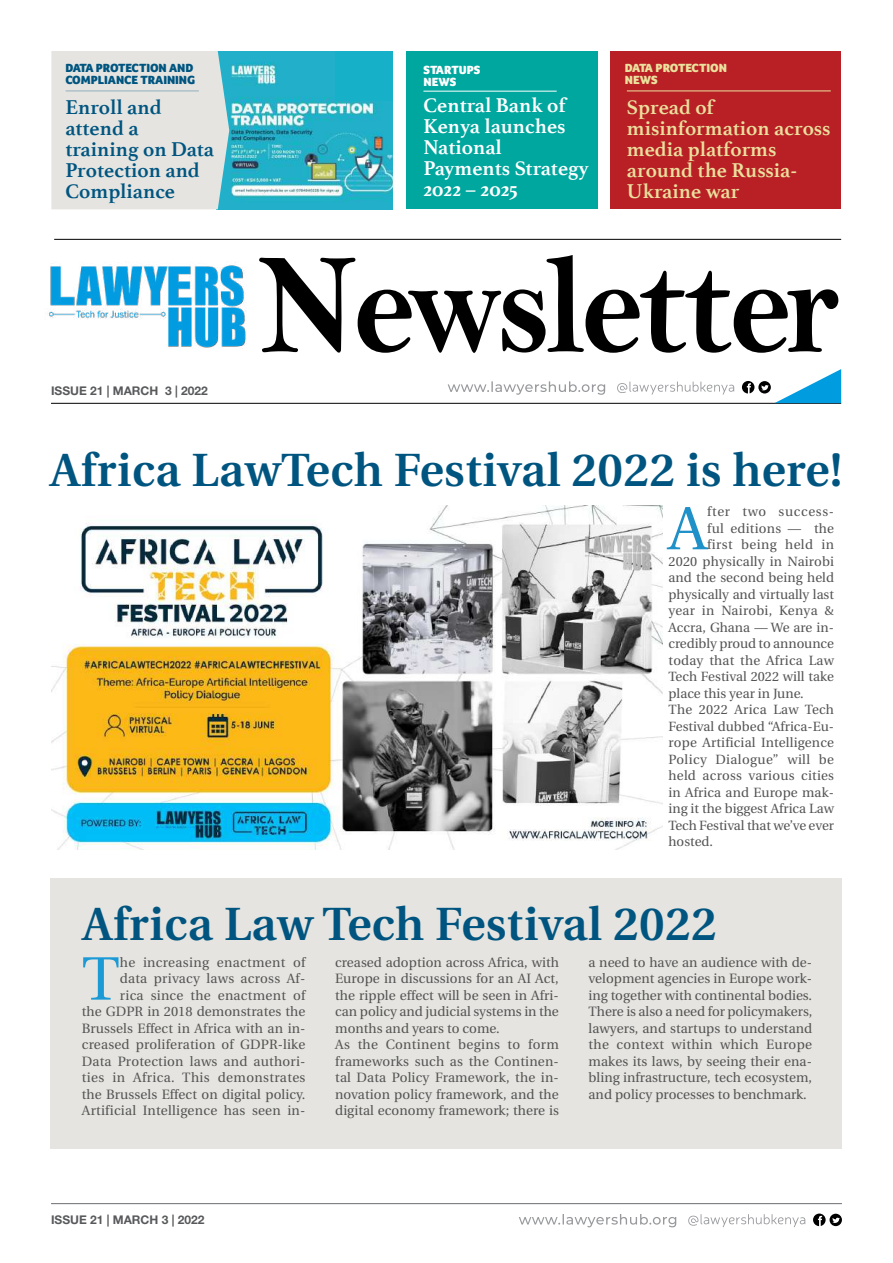
<style>
.page{position:relative;width:893px;height:1263px;background:#fff}
.page>*{position:absolute;margin:0;border:0;box-sizing:border-box;transform-origin:0 0}
.t1{font:61.2px "Utopia";color:#1c9ad6}
.t2{font:61.05px "Utopia";color:#1f90c8}
.t3{font:600 46.5px "Utopia";letter-spacing:.01em;color:#005580}
.t4{font:700 21px/21px "Athelas";color:#eadf9d}
.t5{font:700 21px/21px "Athelas";color:#fff}
.t6{font:700 21px/21px "Athelas";color:#005580}
.t7{font:13.5px/16.5px "Utopia";letter-spacing:.005em;color:#545454;text-align:right}
.t8{font:13.35px "Utopia";letter-spacing:.005em;color:#545454}
.t9{font:13.35px "Utopia";letter-spacing:.03em;color:#545454}
.t10{font:13.35px "Utopia";letter-spacing:.05em;color:#545454}
.t11{font:900 12.15px/12.1px "Foco";letter-spacing:-.005em;color:#005580}
.t12{font:900 12.15px/12.1px "Foco";color:#eae19d}
.t13{font:900 12.15px/12.1px "Foco";color:#fff}
.t14{font:700 12px "Helvetica Neue LT Std";color:#58595b}
</style>
<div class="page">
<div style="left:406px;top:51px;width:191px;height:158px;background:#00a79e"></div>
<img style="left:229px;top:51px;width:164px;height:158px">
<div style="left:50px;top:878px;width:792px;height:270px;background:#e5e4e0"></div>
<img style="left:49px;top:263px;width:197px;height:85px">
<svg style="left:448px;top:381px;width:157px;height:14px"></svg>
<svg style="left:617px;top:382px;width:117px;height:13px"></svg>
<hr style="left:51px;top:1203px;width:791px;height:1px;background:#6d6e71">
<svg style="left:813px;top:1213px;width:29px;height:13px"></svg>
<svg style="left:519px;top:1214px;width:157px;height:13px"></svg>
<svg style="left:688px;top:1214px;width:117px;height:13px"></svg>
<hr style="left:54px;top:239px;width:787px;height:1px;background:#000">
<hr style="left:51px;top:403px;width:790px;height:1px;background:#000">
<svg style="left:742px;top:369px;width:99px;height:34px"></svg>
<svg style="left:259px;top:255px;width:579px;height:98px"></svg>
<img style="left:51px;top:505px;width:611px;height:344px">
<hr style="left:423px;top:91px;width:134px;height:1px;background:#fff">
<div style="left:336px;top:51px;width:57px;height:50px;background:#16b0c8"></div>
<div style="left:610px;top:51px;width:231px;height:158px;background:#b82025"></div>
<hr style="left:627px;top:91px;width:204px;height:1px;background:#eae19f">
<div style="left:51px;top:51px;width:178px;height:158px;background:#e5e4e0"></div>
<hr style="left:66px;top:91px;width:133px;height:1px;background:#94b0be">
<p class="t11" style="left:65px;top:62px;width:131px">DATA PROTECTION AND<br>COMPLIANCE TRAINING</p>
<h3 class="t6" style="left:65px;top:96px;width:150px">Enroll and attend a training on Data<br>Protection and<br>Compliance</h3>
<p class="t14" style="left:51px;top:383px;width:158px">ISSUE 21 | MARCH 3 | 2022</p>
<p class="t13" style="left:423px;top:63px;width:58px">STARTUPS<br>NEWS</p>
<h3 class="t5" style="left:423px;top:94px;width:167px">Central Bank of<br>Kenya launches<br>National<br>Payments Strategy<br>2022 – 2025</h3>
<p class="t12" style="left:625px;top:62px;width:104px">DATA PROTECTION<br>NEWS</p>
<h3 class="t4" style="left:627px;top:96px;width:205px">Spread of misinformation across media platforms around the Russia-<br>Ukraine war</h3>
<h3 class="t3" style="left:51px;top:444px;width:793px">Africa LawTech Festival 2022 is here!</h3>
<h2 class="t2" style="left:668px;top:495px;width:40px">A</h2>
<p class="t10" style="left:707px;top:504px;width:128px">fter two success-</p>
<p class="t8" style="left:707px;top:521px;width:128px">ful editions — the</p>
<p class="t9" style="left:707px;top:537px;width:128px">first being held in</p>
<p class="t8" style="left:668px;top:554px;width:167px">2020 physically in Nairobi</p>
<p class="t8" style="left:668px;top:570px;width:167px">and the second being held</p>
<p class="t8" style="left:668px;top:587px;width:167px">physically and virtually last</p>
<p class="t8" style="left:668px;top:603px;width:167px">year in Nairobi, Kenya &amp;</p>
<p class="t8" style="left:668px;top:620px;width:167px">Accra, Ghana — We are in-</p>
<p class="t8" style="left:668px;top:636px;width:167px">credibly proud to announce</p>
<p class="t8" style="left:668px;top:653px;width:167px">today that the Africa Law</p>
<p class="t8" style="left:668px;top:669px;width:167px">Tech Festival 2022 will take</p>
<p class="t8" style="left:668px;top:686px;width:137px">place this year in June.</p>
<p class="t8" style="left:668px;top:702px;width:167px">The 2022 Arica Law Tech</p>
<p class="t8" style="left:668px;top:719px;width:167px">Festival dubbed “Africa-Eu-</p>
<p class="t8" style="left:668px;top:735px;width:167px">rope Artificial Intelligence</p>
<p class="t9" style="left:668px;top:752px;width:167px">Policy Dialogue” will be</p>
<p class="t8" style="left:668px;top:768px;width:167px">held across various cities</p>
<p class="t8" style="left:668px;top:785px;width:167px">in Africa and Europe mak-</p>
<p class="t8" style="left:668px;top:801px;width:167px">ing it the biggest Africa Law</p>
<p class="t8" style="left:668px;top:818px;width:167px">Tech Festival that we’ve ever</p>
<p class="t8" style="left:668px;top:834px;width:46px">hosted.</p>
<h3 class="t3" style="left:83px;top:898px;width:635px">Africa Law Tech Festival 2022</h3>
<p class="t7" style="left:82px;top:954px;width:225px">he increasing enactment of<br>data privacy laws across Af-<br>rica since the enactment of<br>the GDPR in 2018 demonstrates the Brussels Effect in Africa with an in&shy;creased proliferation of GDPR-like Data Protection laws and authori&shy;ties in Africa. This demonstrates the Brussels Effect on digital policy.<br>Artificial Intelligence has seen in-</p>
<p class="t7" style="left:335px;top:954px;width:225px;text-align:left">creased adoption across Africa, with Europe in discussions for an AI Act, the ripple effect will be seen in Afri&shy;can policy and judicial systems in the months and years to come.<br>As the Continent begins to form frameworks such as the Continen&shy;tal Data Policy Framework, the in&shy;novation policy framework, and the digital economy framework; there is</p>
<p class="t7" style="left:589px;top:954px;width:225px;text-align:justify">a need to have an audience with de&shy;velopment agencies in Europe work&shy;ing together with continental bodies.<br>There is also a need for policymakers, lawyers, and startups to understand the context within which Europe makes its laws, by seeing their ena&shy;bling infrastructure, tech ecosystem, and policy processes to benchmark.</p>
<h1 class="t1" style="left:82px;top:945px;width:39px">T</h1>
<p class="t14" style="left:51px;top:1212px;width:155px">ISSUE 21 | MARCH 3 | 2022</p>
</div>
